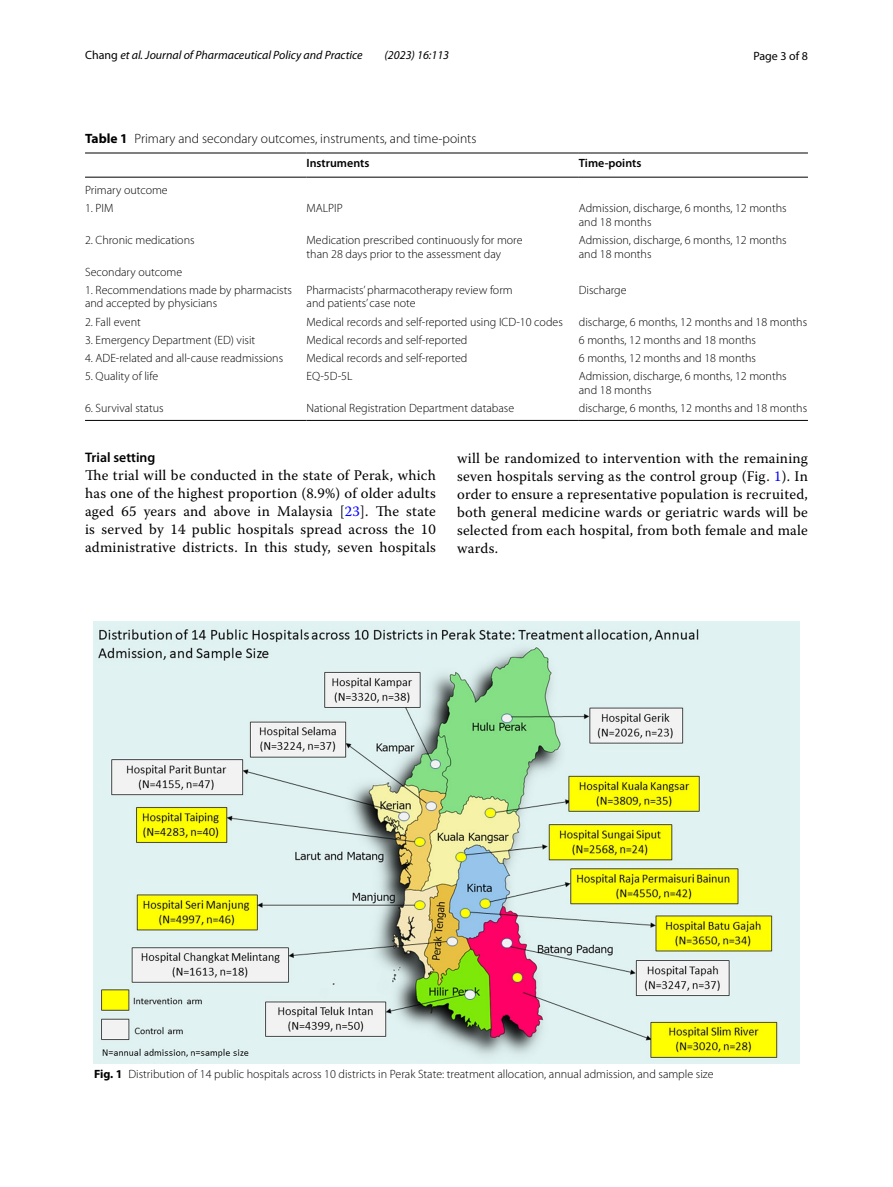
<style>
.page{position:relative;width:893px;height:1187px;background:#fff}
.page>*{position:absolute;margin:0;border:0;box-sizing:border-box;transform-origin:0 0}
.t1{font:14.7px/18px "Warnock Pro";letter-spacing:.015em;color:#000;text-align:justify}
.t2{font:600 13.8px "Myriad Pro";color:#000}
.t3{font:300 13.5px "Myriad Pro";color:#000}
.t4{font:300 12px/13.5px "Myriad Pro";color:#000}
.t5{font:italic 12px "Myriad Pro";color:#000}
.t6{font:600 12px "Myriad Pro";color:#000}
.t7{font:12px "Myriad Pro";color:#000}
.s1{font-style:normal}
.s2{font-weight:700}
.s3{color:#00f}
</style>
<div class="page">
<hr style="left:85px;top:153px;width:222px;height:1px;background:#000">
<hr style="left:85px;top:177px;width:222px;height:1px;background:#000">
<hr style="left:307px;top:153px;width:272px;height:1px;background:#000">
<hr style="left:307px;top:177px;width:272px;height:1px;background:#000">
<hr style="left:579px;top:153px;width:229px;height:1px;background:#000">
<hr style="left:579px;top:177px;width:229px;height:1px;background:#000">
<hr style="left:85px;top:420px;width:222px;height:1px;background:#000">
<hr style="left:307px;top:420px;width:272px;height:1px;background:#000">
<hr style="left:579px;top:420px;width:229px;height:1px;background:#000">
<img style="left:94px;top:621px;width:705px;height:442px">
<p class="t5" style="left:85px;top:48px;width:279px"><span class="s1">Chang</span> et al. Journal of Pharmaceutical Policy and Practice</p>
<p class="t5" style="left:385px;top:48px;width:66px">(2023) 16:113</p>
<p class="t7" style="left:753px;top:48px;width:56px">Page 3 of 8</p>
<p class="t3" style="left:85px;top:131px;width:393px"><span class="s2">Table 1</span> Primary and secondary outcomes, instruments, and time-points</p>
<p class="t6" style="left:307px;top:156px;width:64px">Instruments</p>
<p class="t6" style="left:579px;top:156px;width:64px">Time-points</p>
<p class="t4" style="left:85px;top:184px;width:84px">Primary outcome</p>
<p class="t4" style="left:85px;top:202px;width:30px">1. PIM</p>
<p class="t4" style="left:307px;top:202px;width:38px">MALPIP</p>
<p class="t4" style="left:579px;top:202px;width:209px">Admission, discharge, 6 months, 12 months and 18 months</p>
<p class="t4" style="left:85px;top:233px;width:111px">2. Chronic medications</p>
<p class="t4" style="left:307px;top:233px;width:217px">Medication prescribed continuously for more than 28 days prior to the assessment day</p>
<p class="t4" style="left:579px;top:233px;width:209px">Admission, discharge, 6 months, 12 months and 18 months</p>
<p class="t4" style="left:85px;top:265px;width:99px">Secondary outcome</p>
<p class="t4" style="left:85px;top:283px;width:208px">1. Recommendations made by pharmacists and accepted by physicians</p>
<p class="t4" style="left:307px;top:283px;width:208px">Pharmacists’ pharmacotherapy review form and patients’ case note</p>
<p class="t4" style="left:579px;top:283px;width:49px">Discharge</p>
<p class="t4" style="left:85px;top:315px;width:57px">2. Fall event</p>
<p class="t4" style="left:307px;top:315px;width:258px">Medical records and self-reported using ICD-10 codes</p>
<p class="t4" style="left:579px;top:315px;width:230px">discharge, 6 months, 12 months and 18 months</p>
<p class="t4" style="left:85px;top:333px;width:172px">3. Emergency Department (ED) visit</p>
<p class="t4" style="left:307px;top:333px;width:162px">Medical records and self-reported</p>
<p class="t4" style="left:579px;top:333px;width:179px">6 months, 12 months and 18 months</p>
<p class="t4" style="left:85px;top:351px;width:200px">4. ADE-related and all-cause readmissions</p>
<p class="t4" style="left:307px;top:351px;width:162px">Medical records and self-reported</p>
<p class="t4" style="left:579px;top:351px;width:179px">6 months, 12 months and 18 months</p>
<p class="t4" style="left:85px;top:369px;width:75px">5. Quality of life</p>
<p class="t4" style="left:307px;top:369px;width:48px">EQ-5D-5L</p>
<p class="t4" style="left:579px;top:369px;width:209px">Admission, discharge, 6 months, 12 months and 18 months</p>
<p class="t4" style="left:85px;top:401px;width:80px">6. Survival status</p>
<p class="t4" style="left:307px;top:401px;width:209px">National Registration Department database</p>
<p class="t4" style="left:579px;top:401px;width:230px">discharge, 6 months, 12 months and 18 months</p>
<p class="t2" style="left:85px;top:448px;width:72px">Trial setting</p>
<p class="t1" style="left:85px;top:466px;width:352px">The trial will be conducted in the state of Perak, which has one of the highest proportion (8.9%) of older adults aged 65 years and above in Malaysia [<span class="s3">23</span>]. The state is served by 14 public hospitals spread across the 10 administrative districts. In this study, seven hospitals</p>
<p class="t1" style="left:457px;top:448px;width:352px">will be randomized to intervention with the remaining seven hospitals serving as the control group (Fig. <span class="s3">1</span>). In order to ensure a representative population is recruited, both general medicine wards or geriatric wards will be selected from each hospital, from both female and male wards.</p>
<p class="t4" style="left:94px;top:1067px;width:621px"><span class="s2">Fig. 1</span> Distribution of 14 public hospitals across 10 districts in Perak State: treatment allocation, annual admission, and sample size</p>
</div>
